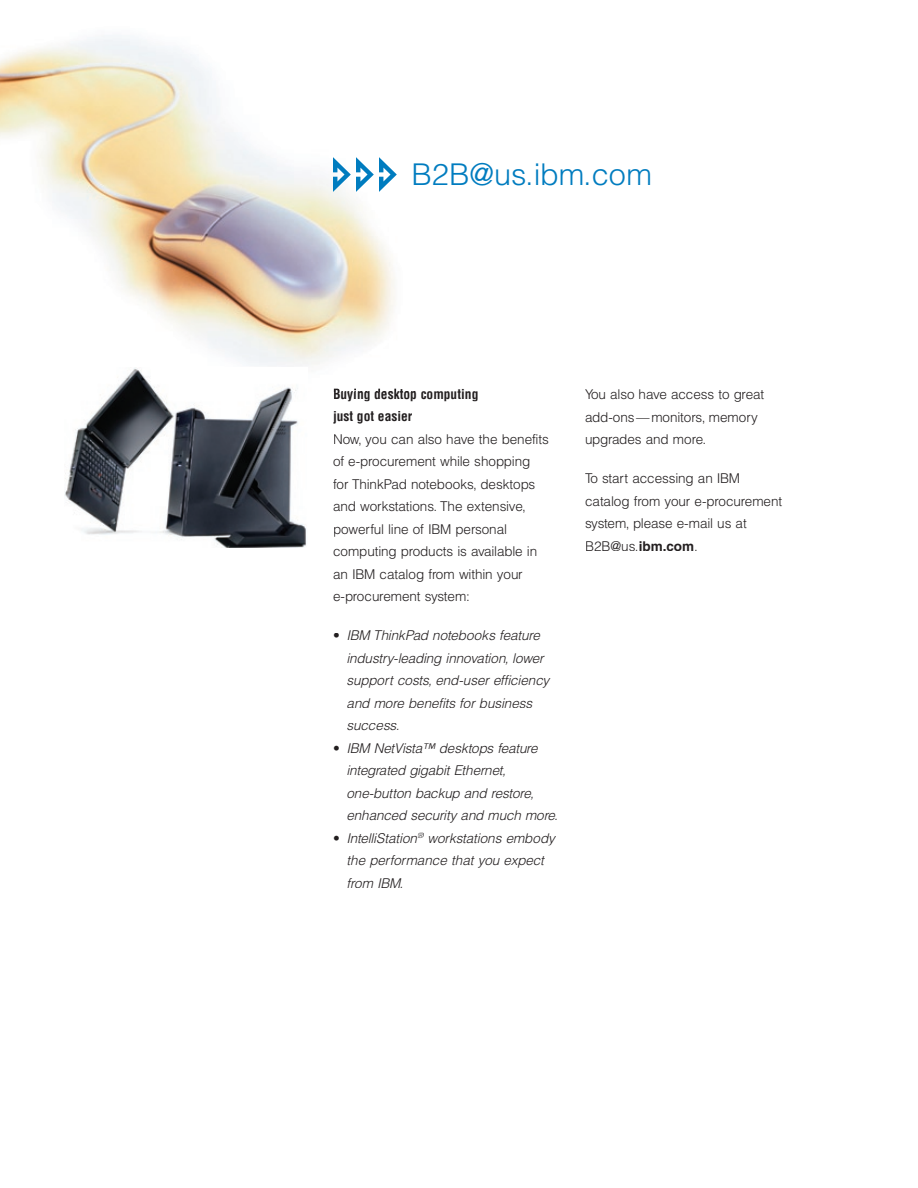
<style>
.page{position:relative;width:918px;height:1188px;background:#fff}
.page>*{position:absolute;margin:0;border:0;box-sizing:border-box;transform-origin:0 0}
.t1{font:300 30px "IBM Helvetica";color:#007cbf}
.t2{font:300 13.5px/22.5px "IBM Helvetica";letter-spacing:-.01em;color:#231f20}
.t3{font:italic 300 13.5px/22.5px "IBM Helvetica";letter-spacing:-.01em;color:#231f20}
.t4{font:700 condensed 13.5px/22.5px "Helvetica";color:#231f20}
.t5{font:italic 300 7.8px "IBM Helvetica";color:#231f20}
.s1{font-style:normal}
.s2{font-family:"Helvetica";font-weight:700}
</style>
<div class="page">
<img style="left:0;top:35px;width:396px;height:357px">
<img style="left:334px;top:389px;width:82px;height:3px">
<img style="left:65px;top:368px;width:243px;height:180px">
<svg style="left:333px;top:157px;width:63px;height:35px"></svg>
<h1 class="t1" style="left:411px;top:156px;width:242px">B2B@us.ibm.com</h1>
<p class="t4" style="left:333px;top:383px;width:147px">Buying desktop computing just got easier</p>
<p class="t2" style="left:333px;top:427px;width:217px">Now, you can also have the benefits of e-procurement while shopping for ThinkPad notebooks, desktops and workstations. The extensive, powerful line of IBM personal computing products is available in an IBM catalog from within your e-procurement system:</p>
<p class="t3" style="left:346px;top:624px;width:204px;text-indent:-14px"><span class="s1">•</span> IBM ThinkPad notebooks feature industry-leading innovation, lower support costs, end-user efficiency and more benefits for business success.</p>
<p class="t3" style="left:346px;top:736px;width:213px;text-indent:-14px"><span class="s1">•</span> IBM NetVista™ desktops feature integrated gigabit Ethernet, one-button backup and restore, enhanced security and much more.</p>
<p class="t3" style="left:333px;top:826px;width:223px"><span class="s1">•</span> IntelliStation workstations embody</p>
<p class="t5" style="left:417px;top:831px;width:8px">®</p>
<p class="t3" style="left:346px;top:849px;width:199px">the performance that you expect from IBM.</p>
<p class="t2" style="left:585px;top:383px;width:181px">You also have access to great add-ons—monitors, memory upgrades and more.</p>
<p class="t2" style="left:585px;top:467px;width:199px">To start accessing an IBM catalog from your e-procurement system, please e-mail us at<br>B2B@us.<span class="s2">ibm.com</span>.</p>
</div>
